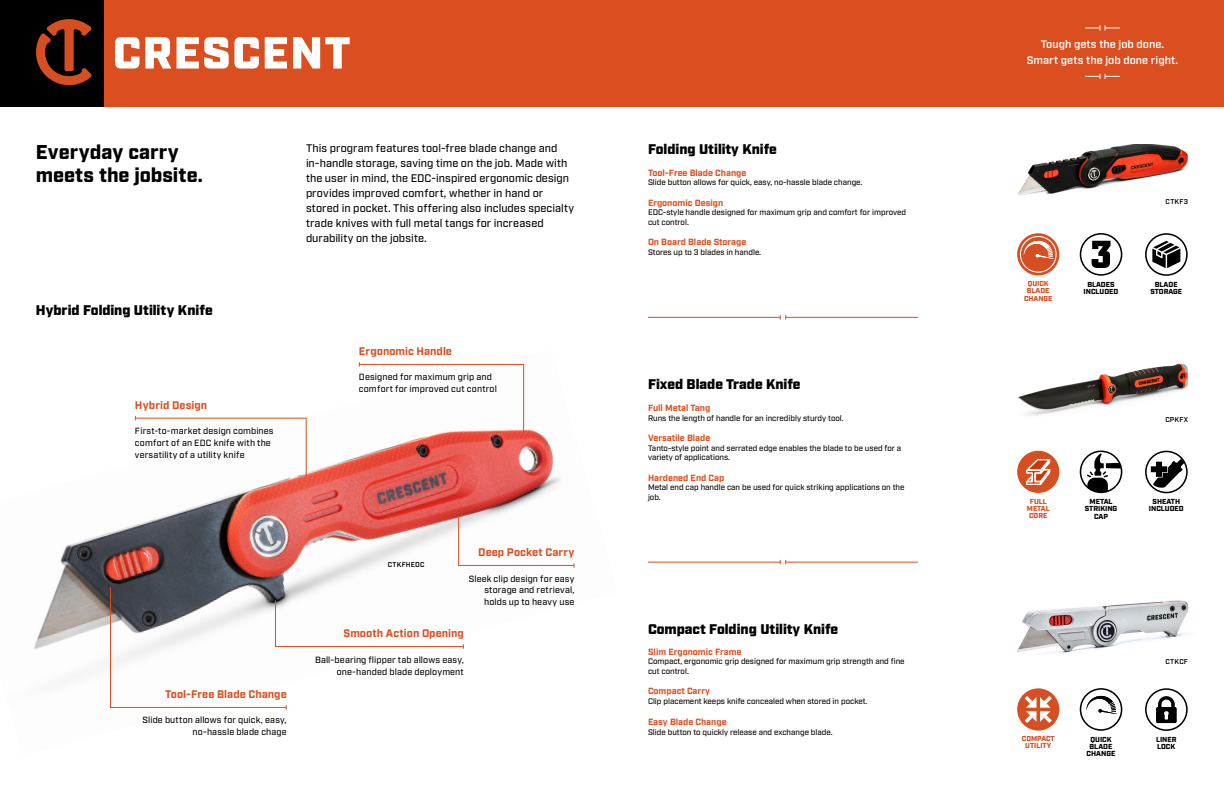
<style>
.page{position:relative;width:1224px;height:792px;background:#fff}
.page>*{position:absolute;margin:0;border:0;box-sizing:border-box;transform-origin:0 0}
.t1{font:900 20px/23px "Industry";letter-spacing:.005em;color:#000}
.t2{font:900 14px "Industry";color:#000}
.t3{font:500 11px/15px "Industry";letter-spacing:.005em;color:#000}
.t4{font:700 11px "Industry";letter-spacing:.005em;color:#da4e1f}
.t5{font:600 11px/16px "Industry";color:#fff;text-align:center}
.t6{font:500 9px/12px "Industry";letter-spacing:.015em;color:#000;text-align:right}
.t7{font:700 9px "Industry";color:#da4e1f}
.t8{font:500 8px/9.6px "Industry";color:#000}
.t9{font:900 7.3px/7.3px "Industry";color:#000;text-align:center}
.t10{font:900 7.2px/7.2px "Industry";color:#d54f22;text-align:center}
.t11{font:600 7px "Industry";letter-spacing:.035em;color:#000}
</style>
<div class="page">
<div style="left:103px;top:0;width:1121px;height:107px;background:#da4e1f"></div>
<svg style="left:1085px;top:25px;width:35px;height:6px"></svg>
<svg style="left:1085px;top:74px;width:35px;height:5px"></svg>
<div style="left:0;top:0;width:103px;height:107px;background:#000"></div>
<svg style="left:36px;top:19px;width:55px;height:66px"></svg>
<svg style="left:115px;top:37px;width:24px;height:32px"></svg>
<svg style="left:145px;top:37px;width:26px;height:32px"></svg>
<svg style="left:177px;top:37px;width:82px;height:32px"></svg>
<svg style="left:265px;top:37px;width:22px;height:32px"></svg>
<svg style="left:293px;top:37px;width:57px;height:32px"></svg>
<img style="left:34px;top:415px;width:527px;height:252px">
<svg style="left:358px;top:362px;width:167px;height:72px"></svg>
<svg style="left:110px;top:586px;width:354px;height:124px"></svg>
<svg style="left:134px;top:416px;width:173px;height:61px"></svg>
<svg style="left:458px;top:515px;width:117px;height:53px"></svg>
<hr style="left:786px;top:317px;width:132px;height:1px;background:#da4e1f">
<hr style="left:648px;top:317px;width:132px;height:1px;background:#da4e1f">
<hr style="left:786px;top:562px;width:132px;height:1px;background:#da4e1f">
<hr style="left:648px;top:562px;width:132px;height:1px;background:#da4e1f">
<img style="left:1017px;top:600px;width:172px;height:54px">
<div style="left:1080px;top:688px;width:42px;height:43px;border:2px solid #000;border-radius:50%"></div>
<svg style="left:1086px;top:696px;width:31px;height:18px"></svg>
<div style="left:1145px;top:688px;width:43px;height:43px;border:2px solid #000;border-radius:50%"></div>
<svg style="left:1156px;top:696px;width:21px;height:27px"></svg>
<div style="left:1018px;top:689px;width:41px;height:41px;background:#d54f22;border-radius:50%"></div>
<div style="left:1017px;top:688px;width:42px;height:43px;border:2px solid #d54f22;border-radius:50%"></div>
<svg style="left:1025px;top:696px;width:27px;height:27px"></svg>
<img style="left:1017px;top:363px;width:171px;height:53px">
<div style="left:1018px;top:452px;width:41px;height:40px;background:#d54f22;border-radius:50%"></div>
<div style="left:1017px;top:451px;width:42px;height:42px;border:2px solid #d54f22;border-radius:50%"></div>
<svg style="left:1026px;top:459px;width:25px;height:34px"></svg>
<div style="left:1080px;top:451px;width:42px;height:42px;border:2px solid #000;border-radius:50%"></div>
<svg style="left:1087px;top:453px;width:34px;height:39px"></svg>
<div style="left:1145px;top:451px;width:43px;height:42px;border:2px solid #000;border-radius:50%"></div>
<svg style="left:1151px;top:459px;width:34px;height:29px"></svg>
<img style="left:1018px;top:144px;width:170px;height:52px">
<svg style="left:1018px;top:234px;width:41px;height:41px"></svg>
<div style="left:1017px;top:233px;width:42px;height:42px;border:2px solid #d54f22;border-radius:50%"></div>
<svg style="left:1024px;top:241px;width:30px;height:18px"></svg>
<div style="left:1020px;top:236px;width:37px;height:37px;border:1px solid #fff;border-radius:50%"></div>
<div style="left:1080px;top:233px;width:42px;height:43px;border:2px solid #000;border-radius:50%"></div>
<svg style="left:1092px;top:241px;width:19px;height:27px"></svg>
<div style="left:1145px;top:233px;width:43px;height:43px;border:2px solid #000;border-radius:50%"></div>
<svg style="left:1152px;top:241px;width:28px;height:27px"></svg>
<h1 class="t1" style="left:36px;top:141px;width:169px">Everyday carry meets the jobsite.</h1>
<p class="t3" style="left:306px;top:141px;width:270px">This program features tool-free blade change and in-handle storage, saving time on the job. Made with the user in mind, the EDC-inspired ergonomic design provides improved comfort, whether in hand or stored in pocket. This offering also includes specialty trade knives with full metal tangs for increased durability on the jobsite.</p>
<h2 class="t2" style="left:36px;top:302px;width:179px">Hybrid Folding Utility Knife</h2>
<h3 class="t4" style="left:135px;top:398px;width:74px">Hybrid Design</h3>
<p class="t6" style="left:135px;top:425px;width:140px;text-align:left">First-to-market design combines comfort of an EDC knife with the versatility of a utility knife</p>
<h3 class="t4" style="left:359px;top:344px;width:95px">Ergonomic Handle</h3>
<p class="t6" style="left:359px;top:372px;width:139px;text-align:left">Designed for maximum grip and comfort for improved cut control</p>
<h3 class="t4" style="left:165px;top:688px;width:123px">Tool-Free Blade Change</h3>
<p class="t6" style="left:142px;top:715px;width:146px">Slide button allows for quick, easy, no-hassle blade chage</p>
<p class="t11" style="left:388px;top:560px;width:38px">CTKFHEDC</p>
<h3 class="t4" style="left:478px;top:546px;width:98px">Deep Pocket Carry</h3>
<p class="t6" style="left:484px;top:573px;width:92px;text-align:justify;text-indent:-16px">Sleek clip design for easy storage and retrieval, holds up to heavy use</p>
<h3 class="t4" style="left:343px;top:627px;width:122px">Smooth Action Opening</h3>
<p class="t6" style="left:315px;top:654px;width:150px">Ball-bearing flipper tab allows easy, one-handed blade deployment</p>
<h2 class="t2" style="left:648px;top:141px;width:130px">Folding Utility Knife</h2>
<p class="t7" style="left:648px;top:167px;width:100px">Tool-Free Blade Change</p>
<p class="t8" style="left:648px;top:178px;width:216px">Slide button allows for quick, easy, no-hassle blade change.</p>
<p class="t7" style="left:648px;top:197px;width:77px">Ergonomic Design</p>
<p class="t8" style="left:648px;top:208px;width:260px">EDC-style handle designed for maximum grip and comfort for improved cut control.</p>
<p class="t7" style="left:648px;top:237px;width:100px">On Board Blade Storage</p>
<p class="t8" style="left:648px;top:248px;width:115px">Stores up to 3 blades in handle.</p>
<h2 class="t2" style="left:648px;top:376px;width:154px">Fixed Blade Trade Knife</h2>
<p class="t7" style="left:648px;top:403px;width:64px">Full Metal Tang</p>
<p class="t8" style="left:648px;top:413px;width:197px">Runs the length of handle for an incredibly sturdy tool.</p>
<p class="t7" style="left:648px;top:433px;width:64px">Versatile Blade</p>
<p class="t8" style="left:648px;top:443px;width:255px">Tanto-style point and serrated edge enables the blade to be used for a variety of applications.</p>
<p class="t7" style="left:648px;top:472px;width:78px">Hardened End Cap</p>
<p class="t8" style="left:648px;top:483px;width:258px">Metal end cap handle can be used for quick striking applications on the job.</p>
<h2 class="t2" style="left:648px;top:621px;width:192px">Compact Folding Utility Knife</h2>
<p class="t7" style="left:648px;top:646px;width:95px">Slim Ergonomic Frame</p>
<p class="t8" style="left:648px;top:657px;width:258px">Compact, ergonomic grip designed for maximum grip strength and fine cut control.</p>
<p class="t7" style="left:648px;top:686px;width:64px">Compact Carry</p>
<p class="t8" style="left:648px;top:697px;width:221px">Clip placement keeps knife concealed when stored in pocket.</p>
<p class="t7" style="left:648px;top:717px;width:80px">Easy Blade Change</p>
<p class="t8" style="left:648px;top:728px;width:186px">Slide button to quickly release and exchange blade.</p>
<h3 class="t5" style="left:1027px;top:36px;width:153px">Tough gets the job done.<br>Smart gets the job done right.</h3>
<p class="t10" style="left:1024px;top:280px;width:30px">QUICK<br>BLADE<br>CHANGE</p>
<p class="t11" style="left:1166px;top:197px;width:24px">CTKF3</p>
<p class="t9" style="left:1084px;top:281px;width:36px">BLADES<br>INCLUDED</p>
<p class="t9" style="left:1150px;top:281px;width:33px">BLADE<br>STORAGE</p>
<p class="t10" style="left:1027px;top:498px;width:24px">FULL<br>METAL<br>CORE</p>
<p class="t11" style="left:1165px;top:416px;width:24px">CPKFX</p>
<p class="t9" style="left:1085px;top:498px;width:34px">METAL<br>STRIKING<br>CAP</p>
<p class="t9" style="left:1149px;top:498px;width:36px">SHEATH<br>INCLUDED</p>
<p class="t10" style="left:1022px;top:736px;width:34px">COMPACT<br>UTILITY</p>
<p class="t11" style="left:1166px;top:657px;width:24px">CTKCF</p>
<p class="t9" style="left:1087px;top:736px;width:30px">QUICK<br>BLADE<br>CHANGE</p>
<p class="t9" style="left:1156px;top:736px;width:22px;text-align:left">LINER<br>LOCK</p>
</div>
